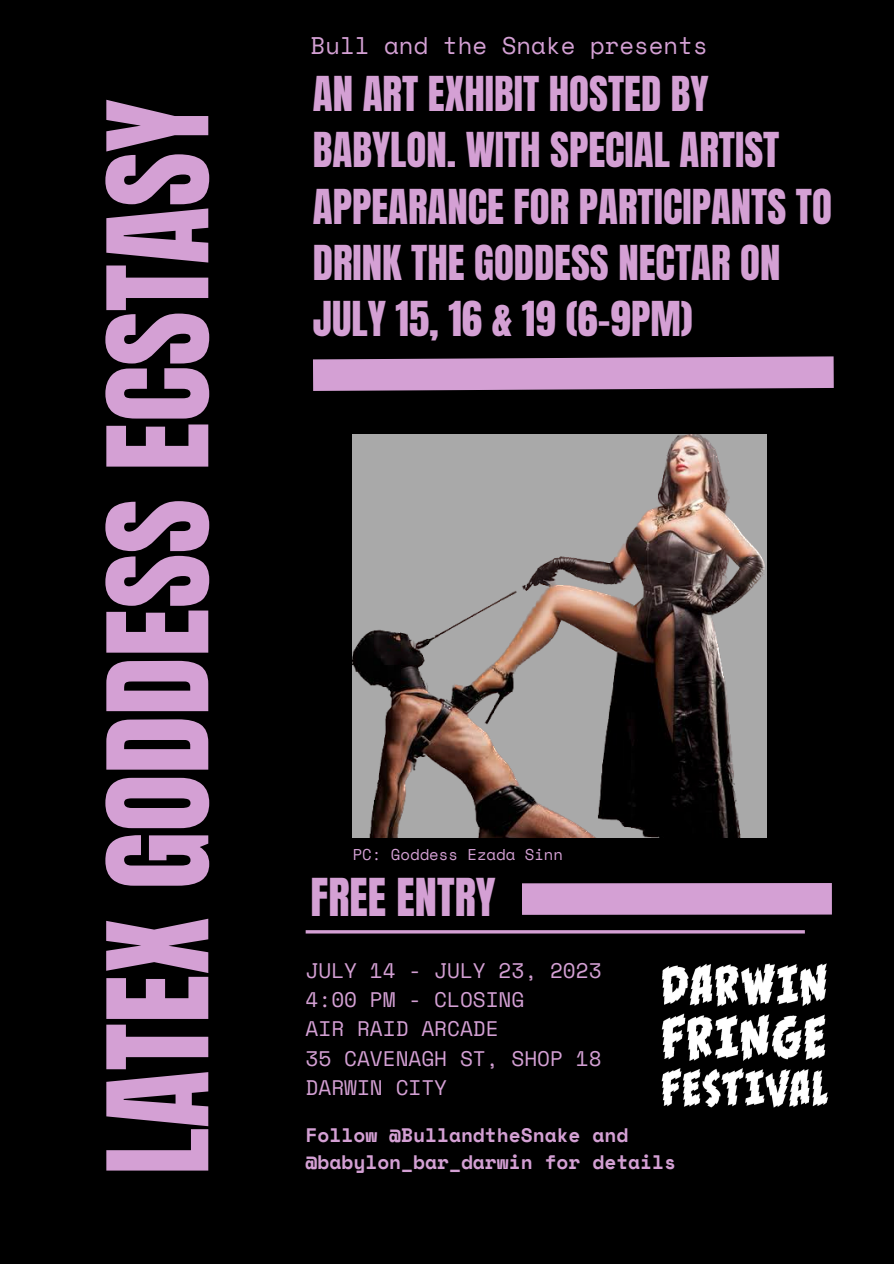
<style>
.page{position:relative;width:894px;height:1264px;background:#fff}
.page>*{position:absolute;margin:0;border:0;box-sizing:border-box;transform-origin:0 0}
.t1{font:118.65px "Anton";color:#d4a0d4}
.t2{font:44.4px "Anton";color:#d4a0d4}
.t3{font:40.95px/56.2px "Anton";color:#d4a0d4}
.t4{font:24px "Space Mono";color:#d4a0d4}
.t5{font:21px "Space Mono";color:#d4a0d4}
.t6{font:700 19.5px/27px "Space Mono";color:#d4a0d4}
.t7{font:15.6px "Space Mono";color:#d4a0d4}
</style>
<div class="page">
<div style="left:0;top:0;width:893px;height:1263px;background:#000"></div>
<div style="left:522px;top:883px;width:309px;height:31px;background:#d4a0d4"></div>
<hr style="left:305px;top:930px;width:499px;height:3px;background:#d4a0d4">
<svg style="left:313px;top:356px;width:521px;height:35px;background:#be90be"></svg>
<img style="left:352px;top:434px;width:414px;height:404px">
<img style="left:634px;top:933px;width:195px;height:175px">
<p class="t1" style="left:73px;top:1175px;width:1077px;rotate:-90deg">LATEX GODDESS ECSTASY</p>
<p class="t4" style="left:310px;top:27px;width:398px">Bull and the Snake presents</p>
<p class="t3" style="left:313px;top:66px;width:397px">AN ART EXHIBIT HOSTED BY</p>
<p class="t3" style="left:313px;top:123px;width:520px">BABYLON. WITH SPECIAL ARTIST<br>APPEARANCE FOR PARTICIPANTS TO<br>DRINK THE GODDESS NECTAR ON<br>JULY 15, 16 &amp; 19 (6-9PM)</p>
<p class="t7" style="left:352px;top:843px;width:212px">PC: Goddess Ezada Sinn</p>
<p class="t2" style="left:310px;top:865px;width:186px">FREE ENTRY</p>
<p class="t5" style="left:305px;top:954px;width:297px">JULY 14 - JULY 23, 2023</p>
<p class="t5" style="left:305px;top:983px;width:220px">4:00 PM - CLOSING</p>
<p class="t5" style="left:305px;top:1012px;width:194px">AIR RAID ARCADE</p>
<p class="t5" style="left:305px;top:1042px;width:297px">35 CAVENAGH ST, SHOP 18</p>
<p class="t5" style="left:305px;top:1071px;width:143px">DARWIN CITY</p>
<p class="t6" style="left:305px;top:1121px;width:372px">Follow @BullandtheSnake and @babylon_bar_darwin for details</p>
</div>
